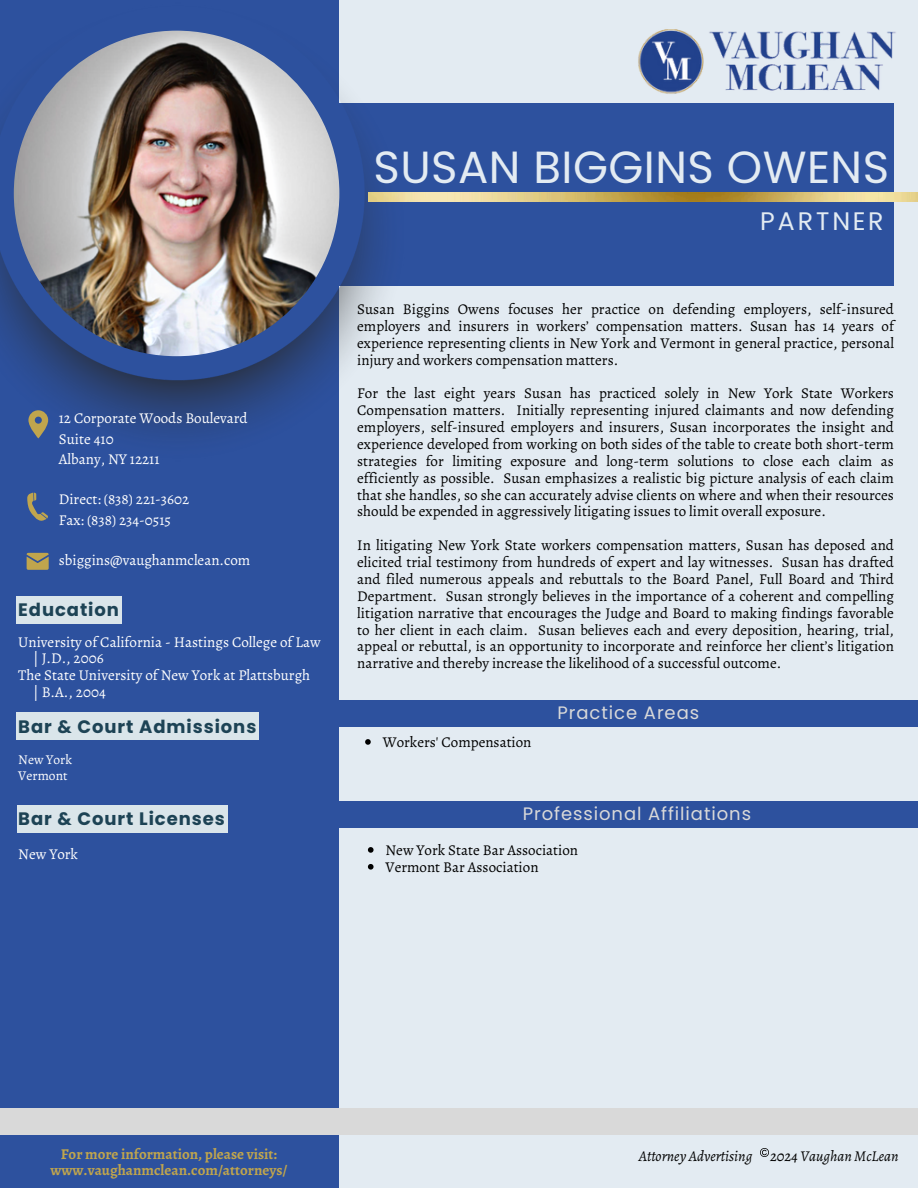
<style>
.page{position:relative;width:918px;height:1188px;background:#fff}
.page>*{position:absolute;margin:0;border:0;box-sizing:border-box;transform-origin:0 0}
.t1{font:45px "Poppins";letter-spacing:.01em;color:#e3ebf2}
.t2{font:25.5px "Poppins";letter-spacing:.1em;color:#e3ebf2}
.t3{font:700 18px "Poppins";letter-spacing:.05em;color:#1d4355}
.t4{font:18px "Poppins";letter-spacing:.05em;color:#d9d9d9}
.t5{font:15px/16.8px "Alegreya";color:#000;text-align:justify}
.t6{font:15px "Alegreya";color:#fff}
.t7{font:700 15px/16.8px "Alegreya";color:#c0a54d;text-align:center}
.t8{font:italic 15px "Alegreya";color:#000}
.t9{font:13.5px "Alegreya";color:#fff}
</style>
<div class="page">
<div style="left:163px;top:0;width:755px;height:1188px;background:#e3ebf2"></div>
<div style="left:0;top:0;width:339px;height:1188px;background:#2d519e"></div>
<div style="left:0;top:103px;width:894px;height:183px;background:#2d519e"></div>
<div style="left:339px;top:701px;width:579px;height:26px;background:#2d519e"></div>
<img style="left:0;top:30px;width:407px;height:409px">
<img style="left:14px;top:31px;width:325px;height:325px;border-radius:50%">
<img style="left:369px;top:193px;width:549px;height:9px">
<svg style="left:28px;top:410px;width:20px;height:28px"></svg>
<svg style="left:27px;top:493px;width:21px;height:28px"></svg>
<svg style="left:27px;top:553px;width:22px;height:17px"></svg>
<div style="left:0;top:1108px;width:918px;height:27px;background:#d9d9d9"></div>
<div style="left:17px;top:596px;width:105px;height:28px;background:#dae5ea"></div>
<div style="left:17px;top:713px;width:242px;height:27px;background:#dae5ea"></div>
<svg style="left:365px;top:739px;width:6px;height:6px"></svg>
<div style="left:17px;top:805px;width:211px;height:28px;background:#dae5ea"></div>
<div style="left:339px;top:801px;width:579px;height:27px;background:#2d519e"></div>
<svg style="left:368px;top:847px;width:6px;height:6px"></svg>
<svg style="left:368px;top:864px;width:6px;height:6px"></svg>
<img style="left:638px;top:29px;width:258px;height:65px">
<svg style="left:761px;top:1148px;width:7px;height:8px"></svg>
<p class="t6" style="left:59px;top:408px;width:190px">12 Corporate Woods Boulevard</p>
<p class="t6" style="left:59px;top:428px;width:56px">Suite 410</p>
<p class="t6" style="left:59px;top:449px;width:102px">Albany, NY 12211</p>
<h3 class="t6" style="left:59px;top:489px;width:132px">Direct: (838) 221-3602</h3>
<p class="t6" style="left:59px;top:509px;width:114px">Fax: (838) 234-0515</p>
<p class="t6" style="left:59px;top:550px;width:193px">sbiggins@vaughanmclean.com</p>
<p class="t3" style="left:18px;top:597px;width:102px">Education</p>
<p class="t6" style="left:18px;top:631px;width:304px">University of California - Hastings College of Law</p>
<h3 class="t6" style="left:33px;top:648px;width:72px">| J.D., 2006</h3>
<p class="t6" style="left:18px;top:665px;width:293px">The State University of New York at Plattsburgh</p>
<p class="t6" style="left:33px;top:682px;width:74px">| B.A., 2004</p>
<h3 class="t3" style="left:18px;top:714px;width:240px">Bar &amp; Court Admissions</h3>
<p class="t9" style="left:18px;top:751px;width:55px">New York</p>
<p class="t9" style="left:18px;top:766px;width:51px">Vermont</p>
<p class="t3" style="left:18px;top:806px;width:208px">Bar &amp; Court Licenses</p>
<h4 class="t6" style="left:18px;top:844px;width:61px">New York</h4>
<p class="t1" style="left:374px;top:136px;width:517px">SUSAN BIGGINS OWENS</p>
<p class="t2" style="left:760px;top:206px;width:125px">PARTNER</p>
<h1 class="t5" style="left:357px;top:300px;width:538px">Susan Biggins Owens focuses her practice on defending employers, self-insured employers and insurers in workers’ compensation matters. Susan has 14 years of experience representing clients in New York and Vermont in general practice, personal injury and workers compensation matters.</h1>
<p class="t5" style="left:357px;top:385px;width:538px">For the last eight years Susan has practiced solely in New York State Workers Compensation matters. Initially representing injured claimants and now defending employers, self-insured employers and insurers, Susan incorporates the insight and experience developed from working on both sides of the table to create both short-term strategies for limiting exposure and long-term solutions to close each claim as efficiently as possible. Susan emphasizes a realistic big picture analysis of each claim that she handles, so she can accurately advise clients on where and when their resources should be expended in aggressively litigating issues to limit overall exposure.</p>
<h2 class="t5" style="left:357px;top:537px;width:538px">In litigating New York State workers compensation matters, Susan has deposed and elicited trial testimony from hundreds of expert and lay witnesses. Susan has drafted and filed numerous appeals and rebuttals to the Board Panel, Full Board and Third Department. Susan strongly believes in the importance of a coherent and compelling litigation narrative that encourages the Judge and Board to making findings favorable to her client in each claim. Susan believes each and every deposition, hearing, trial, appeal or rebuttal, is an opportunity to incorporate and reinforce her client’s litigation narrative and thereby increase the likelihood of a successful outcome.</h2>
<p class="t5" style="left:383px;top:734px;width:150px">Workers' Compensation</p>
<p class="t4" style="left:558px;top:701px;width:143px">Practice Areas</p>
<h4 class="t4" style="left:523px;top:801px;width:230px">Professional Affiliations</h4>
<p class="t5" style="left:386px;top:842px;width:194px">New York State Bar Association</p>
<p class="t5" style="left:386px;top:858px;width:155px">Vermont Bar Association</p>
<p class="t7" style="left:50px;top:1145px;width:238px">For more information, please visit: www.vaughanmclean.com/attorneys/</p>
<p class="t8" style="left:639px;top:1145px;width:261px">Attorney Advertising 2024 Vaughan McLean</p>
</div>
